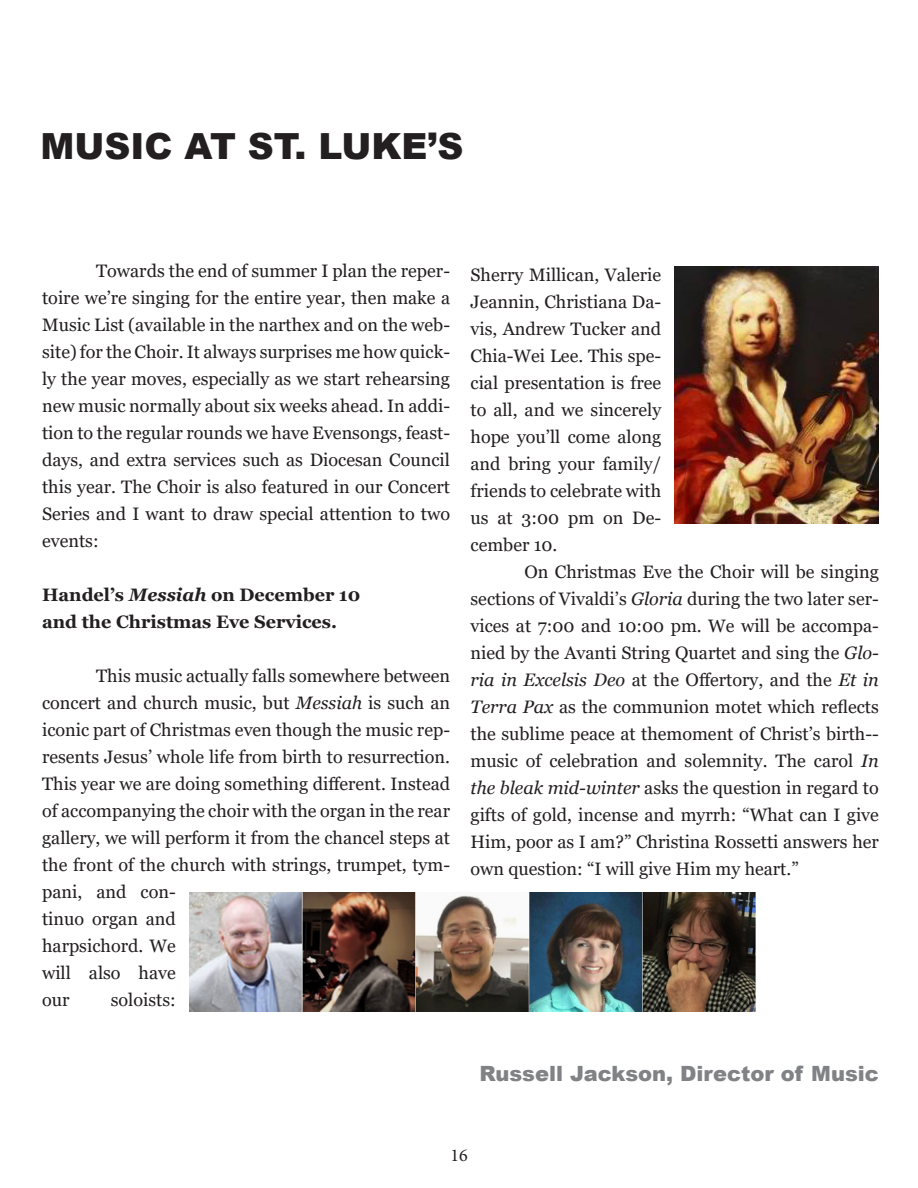
<style>
.page{position:relative;width:918px;height:1188px;background:#fff}
.page>*{position:absolute;margin:0;border:0;box-sizing:border-box;transform-origin:0 0}
.Heading_Arial_Black_24{font:900 36px "Arial";color:#231f20}
.By_Line_Arial_Black_16_grey{font:900 21px "Arial";color:#808285}
.Body_Gerogia_12_lead_18{font:18px/27px "Georgia";color:#231f20;text-align:justify}
.Body_Gerogia_12_lead_18-2{font:700 18px "Georgia";color:#231f20}
.t1{font:18px "Minion Pro";color:#231f20}
.s1{font-style:italic}
</style>
<div class="page">
<img style="left:189px;top:892px;width:567px;height:119px">
<img style="left:675px;top:267px;width:204px;height:256px">
<p class="Heading_Arial_Black_24" style="left:40px;top:120px;width:425px">MUSIC AT ST. LUKE’S</p>
<p class="Body_Gerogia_12_lead_18" style="left:42px;top:257px;width:409px;text-indent:54px">Towards the end of summer I plan the reper&shy;toire we’re singing for the entire year, then make a Music List (available in the narthex and on the web&shy;site) for the Choir. It always surprises me how quick&shy;ly the year moves, especially as we start rehearsing new music normally about six weeks ahead. In addi&shy;tion to the regular rounds we have Evensongs, feast&shy;days, and extra services such as Diocesan Council this year. The Choir is also featured in our Concert Series and I want to draw special attention to two events:</p>
<p class="Body_Gerogia_12_lead_18-2" style="left:42px;top:583px;width:320px">Handel’s <span class="s1">Messiah</span> on December 10</p>
<p class="Body_Gerogia_12_lead_18-2" style="left:42px;top:610px;width:296px">and the Christmas Eve Services.</p>
<p class="Body_Gerogia_12_lead_18" style="left:42px;top:662px;width:409px;text-align:left;text-indent:54px">This music actually falls somewhere between concert and church music, but <span class="s1">Messiah</span> is such an iconic part of Christmas even though the music rep&shy;resents Jesus’ whole life from birth to resurrection.<br>This year we are doing something different. Instead of accompanying the choir with the organ in the rear gallery, we will perform it from the chancel steps at the front of the church with strings, trumpet, tym&shy;pani, and con-<br>tinuo organ and<br>harpsichord. We<br>will also have<br>our</p>
<p class="Body_Gerogia_12_lead_18" style="left:111px;top:986px;width:66px">soloists:</p>
<p class="Body_Gerogia_12_lead_18" style="left:471px;top:261px;width:192px">Sherry Millican, Valerie Jeannin, Christiana Da&shy;vis, Andrew Tucker and Chia-Wei Lee. This spe&shy;cial presentation is free to all, and we sincerely hope you’ll come along and bring your family/ friends to celebrate with us at 3:00 pm on De&shy;cember 10.</p>
<p class="Body_Gerogia_12_lead_18" style="left:471px;top:558px;width:410px;text-indent:54px">On Christmas Eve the Choir will be singing sections of Vivaldi’s <span class="s1">Gloria</span> during the two later ser&shy;vices at 7:00 and 10:00 pm. We will be accompa&shy;nied by the Avanti String Quartet and sing the <span class="s1">Glo&shy;ria in Excelsis Deo</span> at the Offertory, and the <span class="s1">Et in Terra Pax</span> as the communion motet which reflects the sublime peace at themoment of Christ’s birth-- music of celebration and solemnity. The carol <span class="s1">In the bleak mid-winter</span> asks the question in regard to gifts of gold, incense and myrrh: “What can I give Him, poor as I am?” Christina Rossetti answers her own question: “I will give Him my heart.”</p>
<p class="By_Line_Arial_Black_16_grey" style="left:479px;top:1059px;width:401px">Russell Jackson, Director of Music</p>
<p class="t1" style="left:450px;top:1143px;width:19px">16</p>
</div>
